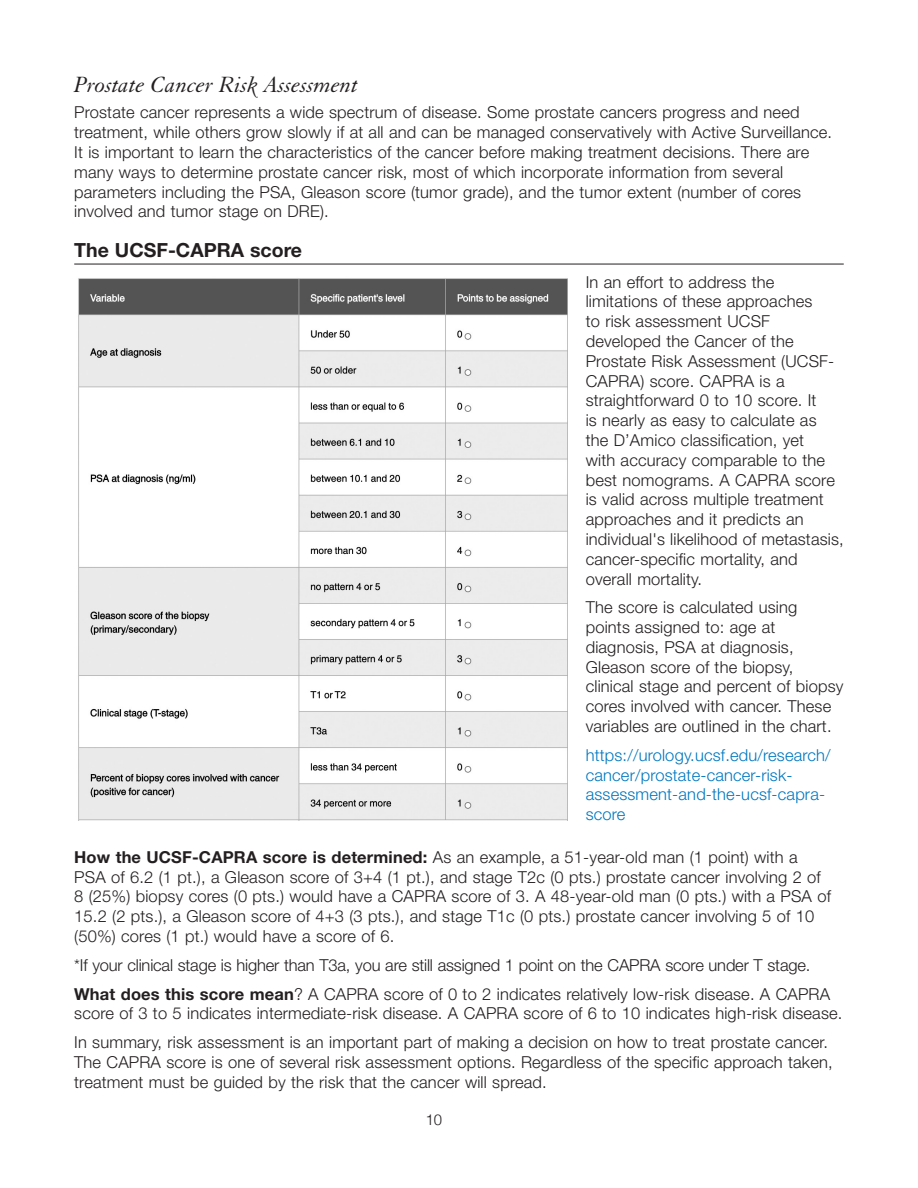
<style>
.page{position:relative;width:918px;height:1188px;background:#fff}
.page>*{position:absolute;margin:0;border:0;box-sizing:border-box;transform-origin:0 0}
.Intro_subtitle{font:italic 24px "Granjon LT";color:#231f20}
.t1{font:700 19.5px "Helvetica Neue LT Std";color:#231f20}
.body{font:300 16.5px/19.8px "Helvetica Neue LT Std";letter-spacing:.01em;color:#231f20}
.after_Header{font:300 16.5px/19.8px "Helvetica Neue LT Std";letter-spacing:.01em;color:#231f20}
.body-2{font:300 16.5px/19.8px "Helvetica Neue LT Std";letter-spacing:.01em;color:#0077c0}
.body-3{font:300 16.5px "Helvetica Neue LT Std";letter-spacing:-.01em;color:#231f20}
.t2{font:300 15px "Helvetica";color:#231f20}
.s1{font-weight:700}
</style>
<div class="page">
<hr style="left:74px;top:264px;width:770px;height:1px;background:#231f20">
<img style="left:78px;top:278px;width:490px;height:542px">
<p class="Intro_subtitle" style="left:74px;top:71px;width:286px">Prostate Cancer Risk Assessment</p>
<p class="after_Header" style="left:74px;top:102px;width:759px">Prostate cancer represents a wide spectrum of disease. Some prostate cancers progress and need treatment, while others grow slowly if at all and can be managed conservatively with Active Surveillance.<br>It is important to learn the characteristics of the cancer before making treatment decisions. There are many ways to determine prostate cancer risk, most of which incorporate information from several parameters including the PSA, Gleason score (tumor grade), and the tumor extent (number of cores involved and tumor stage on DRE).</p>
<p class="t1" style="left:74px;top:238px;width:229px">The UCSF-CAPRA score</p>
<p class="after_Header" style="left:586px;top:271px;width:260px">In an effort to address the limitations of these approaches<br>to risk assessment UCSF developed the Cancer of the<br>Prostate Risk Assessment (UCSF-<br>CAPRA) score. CAPRA is a straightforward 0 to 10 score. It<br>is nearly as easy to calculate as<br>the D’Amico classification, yet<br>with accuracy comparable to the best nomograms. A CAPRA score is valid across multiple treatment approaches and it predicts an individual's likelihood of metastasis, cancer-specific mortality, and overall mortality.</p>
<p class="body" style="left:586px;top:597px;width:259px">The score is calculated using points assigned to: age at diagnosis, PSA at diagnosis,<br>Gleason score of the biopsy, clinical stage and percent of biopsy cores involved with cancer. These variables are outlined in the chart.</p>
<p class="body-2" style="left:586px;top:745px;width:247px">https://urology.ucsf.edu/research/ cancer/prostate-cancer-risk&shy;assessment-and-the-ucsf-capra&shy;score</p>
<p class="body" style="left:74px;top:847px;width:758px"><span class="s1">How the UCSF-CAPRA score is determined:</span> As an example, a 51-year-old man (1 point) with a PSA of 6.2 (1 pt.), a Gleason score of 3+4 (1 pt.), and stage T2c (0 pts.) prostate cancer involving 2 of 8 (25%) biopsy cores (0 pts.) would have a CAPRA score of 3. A 48-year-old man (0 pts.) with a PSA of 15.2 (2 pts.), a Gleason score of 4+3 (3 pts.), and stage T1c (0 pts.) prostate cancer involving 5 of 10 (50%) cores (1 pt.) would have a score of 6.</p>
<p class="body-3" style="left:74px;top:955px;width:738px">*If your clinical stage is higher than T3a, you are still assigned 1 point on the CAPRA score under T stage.</p>
<p class="body" style="left:74px;top:983px;width:770px"><span class="s1">What does this score mean</span>? A CAPRA score of 0 to 2 indicates relatively low-risk disease. A CAPRA score of 3 to 5 indicates intermediate-risk disease. A CAPRA score of 6 to 10 indicates high-risk disease.</p>
<p class="body" style="left:74px;top:1032px;width:760px">In summary, risk assessment is an important part of making a decision on how to treat prostate cancer.<br>The CAPRA score is one of several risk assessment options. Regardless of the specific approach taken, treatment must be guided by the risk that the cancer will spread.</p>
<p class="t2" style="left:425px;top:1106px;width:18px">10</p>
</div>
